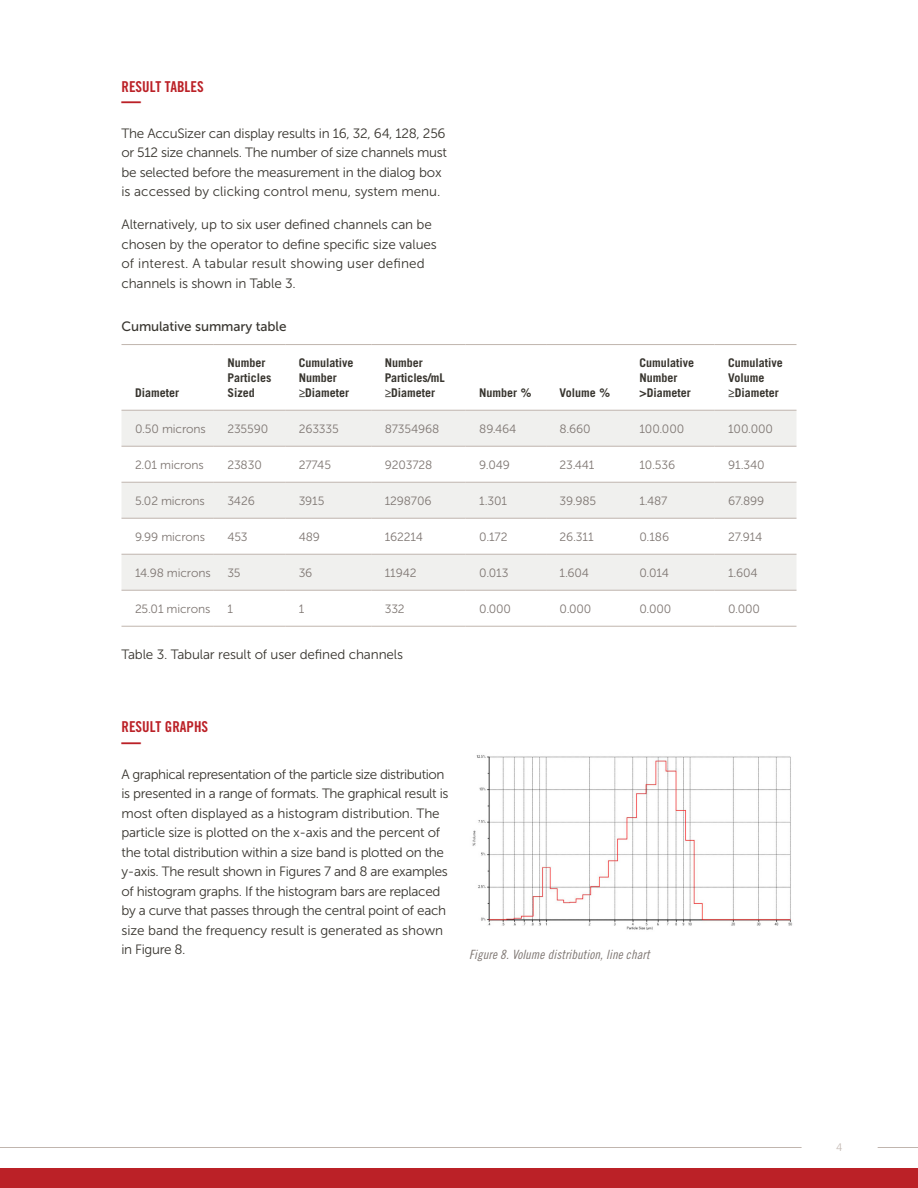
<style>
.page{position:relative;width:918px;height:1188px;background:#fff}
.page>*{position:absolute;margin:0;border:0;box-sizing:border-box;transform-origin:0 0}
.t1{font:700 expanded 20.25px "Trade Gothic LT Std";color:#bb2127;scale:.96 1}
.t2{font:15px "Trade Gothic LT Std Bd Cn 20";color:#bb2127}
.t3{font:13.5px/19.5px "Museo Sans 300";letter-spacing:-.02em;color:#38352f}
.t4{font:13.5px "Museo Sans 500";letter-spacing:-.01em;color:#38352f}
.t5{font:12.75px "Trade Gothic LT Std Cn 18 Obl";letter-spacing:.005em;color:#7e7672}
.t6{font:12px "Museo Sans 300";letter-spacing:-.01em;color:#7e7672}
.t7{font:700 12px/15px "Trade Gothic LT Std";color:#38352f}
.t8{font:300 10.5px "Trade Gothic LT Std";color:#c0b5ae}
</style>
<div class="page">
<div style="left:0;top:1168px;width:918px;height:20px;background:#bb2127"></div>
<hr style="left:878px;top:1147px;width:40px;height:1px;background:#c0b5ae">
<hr style="left:0;top:1147px;width:802px;height:1px;background:#c0b5ae">
<svg style="left:122px;top:411px;width:674px;height:179px;fill:#f0f0ee"></svg>
<hr style="left:122px;top:344px;width:92px;height:1px;background:#c0b5ae">
<hr style="left:214px;top:344px;width:71px;height:1px;background:#c0b5ae">
<hr style="left:285px;top:344px;width:86px;height:1px;background:#c0b5ae">
<hr style="left:122px;top:446px;width:92px;height:1px;background:#c0b5ae">
<hr style="left:214px;top:446px;width:71px;height:1px;background:#c0b5ae">
<hr style="left:285px;top:446px;width:86px;height:1px;background:#c0b5ae">
<hr style="left:371px;top:446px;width:95px;height:1px;background:#c0b5ae">
<hr style="left:466px;top:446px;width:80px;height:1px;background:#c0b5ae">
<hr style="left:546px;top:446px;width:80px;height:1px;background:#c0b5ae">
<hr style="left:626px;top:446px;width:89px;height:1px;background:#c0b5ae">
<hr style="left:715px;top:446px;width:81px;height:1px;background:#c0b5ae">
<hr style="left:122px;top:482px;width:92px;height:1px;background:#c0b5ae">
<hr style="left:214px;top:482px;width:71px;height:1px;background:#c0b5ae">
<hr style="left:285px;top:482px;width:86px;height:1px;background:#c0b5ae">
<hr style="left:371px;top:482px;width:95px;height:1px;background:#c0b5ae">
<hr style="left:466px;top:482px;width:80px;height:1px;background:#c0b5ae">
<hr style="left:546px;top:482px;width:80px;height:1px;background:#c0b5ae">
<hr style="left:626px;top:482px;width:89px;height:1px;background:#c0b5ae">
<hr style="left:715px;top:482px;width:81px;height:1px;background:#c0b5ae">
<hr style="left:122px;top:518px;width:92px;height:1px;background:#c0b5ae">
<hr style="left:214px;top:518px;width:71px;height:1px;background:#c0b5ae">
<hr style="left:285px;top:518px;width:86px;height:1px;background:#c0b5ae">
<hr style="left:371px;top:518px;width:95px;height:1px;background:#c0b5ae">
<hr style="left:466px;top:518px;width:80px;height:1px;background:#c0b5ae">
<hr style="left:546px;top:518px;width:80px;height:1px;background:#c0b5ae">
<hr style="left:626px;top:518px;width:89px;height:1px;background:#c0b5ae">
<hr style="left:715px;top:518px;width:81px;height:1px;background:#c0b5ae">
<hr style="left:122px;top:554px;width:92px;height:1px;background:#c0b5ae">
<hr style="left:214px;top:554px;width:71px;height:1px;background:#c0b5ae">
<hr style="left:285px;top:554px;width:86px;height:1px;background:#c0b5ae">
<hr style="left:371px;top:554px;width:95px;height:1px;background:#c0b5ae">
<hr style="left:466px;top:554px;width:80px;height:1px;background:#c0b5ae">
<hr style="left:546px;top:554px;width:80px;height:1px;background:#c0b5ae">
<hr style="left:626px;top:554px;width:89px;height:1px;background:#c0b5ae">
<hr style="left:715px;top:554px;width:81px;height:1px;background:#c0b5ae">
<hr style="left:122px;top:590px;width:92px;height:1px;background:#c0b5ae">
<hr style="left:214px;top:590px;width:71px;height:1px;background:#c0b5ae">
<hr style="left:285px;top:590px;width:86px;height:1px;background:#c0b5ae">
<hr style="left:371px;top:590px;width:95px;height:1px;background:#c0b5ae">
<hr style="left:466px;top:590px;width:80px;height:1px;background:#c0b5ae">
<hr style="left:546px;top:590px;width:80px;height:1px;background:#c0b5ae">
<hr style="left:626px;top:590px;width:89px;height:1px;background:#c0b5ae">
<hr style="left:715px;top:590px;width:81px;height:1px;background:#c0b5ae">
<hr style="left:122px;top:626px;width:92px;height:1px;background:#c0b5ae">
<hr style="left:214px;top:626px;width:71px;height:1px;background:#c0b5ae">
<hr style="left:285px;top:626px;width:86px;height:1px;background:#c0b5ae">
<hr style="left:371px;top:626px;width:95px;height:1px;background:#c0b5ae">
<hr style="left:466px;top:626px;width:80px;height:1px;background:#c0b5ae">
<hr style="left:546px;top:626px;width:80px;height:1px;background:#c0b5ae">
<hr style="left:626px;top:626px;width:89px;height:1px;background:#c0b5ae">
<hr style="left:715px;top:626px;width:81px;height:1px;background:#c0b5ae">
<hr style="left:122px;top:410px;width:92px;height:1px;background:#c0b5ae">
<hr style="left:214px;top:410px;width:71px;height:1px;background:#c0b5ae">
<hr style="left:285px;top:410px;width:86px;height:1px;background:#c0b5ae">
<hr style="left:371px;top:344px;width:95px;height:1px;background:#c0b5ae">
<hr style="left:466px;top:344px;width:80px;height:1px;background:#c0b5ae">
<hr style="left:546px;top:344px;width:80px;height:1px;background:#c0b5ae">
<hr style="left:626px;top:344px;width:89px;height:1px;background:#c0b5ae">
<hr style="left:715px;top:344px;width:81px;height:1px;background:#c0b5ae">
<hr style="left:371px;top:410px;width:95px;height:1px;background:#c0b5ae">
<hr style="left:466px;top:410px;width:80px;height:1px;background:#c0b5ae">
<hr style="left:546px;top:410px;width:80px;height:1px;background:#c0b5ae">
<hr style="left:626px;top:410px;width:89px;height:1px;background:#c0b5ae">
<hr style="left:715px;top:410px;width:81px;height:1px;background:#c0b5ae">
<img style="left:472px;top:755px;width:320px;height:175px">
<p class="t2" style="left:122px;top:77px;width:84px">RESULT TABLES</p>
<h1 class="t1" style="left:122px;top:88px;width:22px">—</h1>
<p class="t3" style="left:122px;top:124px;width:327px">The AccuSizer can display results in 16, 32, 64, 128, 256 or 512 size channels. The number of size channels must be selected before the measurement in the dialog box is accessed by clicking control menu, system menu.</p>
<p class="t3" style="left:122px;top:215px;width:317px">Alternatively, up to six user defined channels can be chosen by the operator to define specific size values of interest. A tabular result showing user defined channels is shown in Table 3.</p>
<p class="t4" style="left:122px;top:319px;width:166px">Cumulative summary table</p>
<p class="t7" style="left:135px;top:385px;width:46px">Diameter</p>
<p class="t7" style="left:227px;top:355px;width:46px">Number<br>Particles<br>Sized</p>
<p class="t7" style="left:299px;top:355px;width:56px">Cumulative<br>Number ≥Diameter</p>
<p class="t7" style="left:385px;top:355px;width:62px">Number<br>Particles/mL ≥Diameter</p>
<p class="t7" style="left:479px;top:385px;width:54px">Number %</p>
<p class="t7" style="left:560px;top:385px;width:52px">Volume %</p>
<p class="t7" style="left:639px;top:355px;width:56px">Cumulative<br>Number &gt;Diameter</p>
<p class="t7" style="left:728px;top:355px;width:56px">Cumulative<br>Volume ≥Diameter</p>
<p class="t6" style="left:135px;top:422px;width:72px">0.50 microns</p>
<p class="t6" style="left:227px;top:422px;width:42px">235590</p>
<p class="t6" style="left:299px;top:422px;width:42px">263335</p>
<p class="t6" style="left:385px;top:422px;width:56px">87354968</p>
<p class="t6" style="left:479px;top:422px;width:39px">89.464</p>
<p class="t6" style="left:560px;top:422px;width:33px">8.660</p>
<p class="t6" style="left:639px;top:422px;width:46px">100.000</p>
<p class="t6" style="left:728px;top:422px;width:46px">100.000</p>
<p class="t6" style="left:135px;top:458px;width:70px">2.01 microns</p>
<p class="t6" style="left:227px;top:458px;width:36px">23830</p>
<p class="t6" style="left:299px;top:458px;width:34px">27745</p>
<p class="t6" style="left:385px;top:458px;width:49px">9203728</p>
<p class="t6" style="left:479px;top:458px;width:32px">9.049</p>
<p class="t6" style="left:560px;top:458px;width:36px">23.441</p>
<p class="t6" style="left:639px;top:458px;width:37px">10.536</p>
<p class="t6" style="left:728px;top:458px;width:38px">91.340</p>
<p class="t6" style="left:135px;top:494px;width:71px">5.02 microns</p>
<p class="t6" style="left:227px;top:494px;width:29px">3426</p>
<p class="t6" style="left:299px;top:494px;width:27px">3915</p>
<p class="t6" style="left:385px;top:494px;width:48px">1298706</p>
<p class="t6" style="left:479px;top:494px;width:29px">1.301</p>
<p class="t6" style="left:560px;top:494px;width:38px">39.985</p>
<p class="t6" style="left:639px;top:494px;width:29px">1.487</p>
<p class="t6" style="left:728px;top:494px;width:38px">67.899</p>
<p class="t6" style="left:135px;top:530px;width:72px">9.99 microns</p>
<p class="t6" style="left:227px;top:530px;width:22px">453</p>
<p class="t6" style="left:299px;top:530px;width:23px">489</p>
<p class="t6" style="left:385px;top:530px;width:40px">162214</p>
<p class="t6" style="left:479px;top:530px;width:30px">0.172</p>
<p class="t6" style="left:560px;top:530px;width:36px">26.311</p>
<p class="t6" style="left:639px;top:530px;width:31px">0.186</p>
<p class="t6" style="left:728px;top:530px;width:36px">27.914</p>
<p class="t6" style="left:135px;top:566px;width:77px">14.98 microns</p>
<p class="t6" style="left:227px;top:566px;width:15px">35</p>
<p class="t6" style="left:299px;top:566px;width:15px">36</p>
<p class="t6" style="left:385px;top:566px;width:33px">11942</p>
<p class="t6" style="left:479px;top:566px;width:31px">0.013</p>
<p class="t6" style="left:560px;top:566px;width:31px">1.604</p>
<p class="t6" style="left:639px;top:566px;width:31px">0.014</p>
<p class="t6" style="left:728px;top:566px;width:31px">1.604</p>
<p class="t6" style="left:135px;top:602px;width:77px">25.01 microns</p>
<p class="t6" style="left:227px;top:602px;width:7px">1</p>
<p class="t6" style="left:299px;top:602px;width:7px">1</p>
<p class="t6" style="left:385px;top:602px;width:22px">332</p>
<p class="t6" style="left:479px;top:602px;width:33px">0.000</p>
<p class="t6" style="left:560px;top:602px;width:33px">0.000</p>
<p class="t6" style="left:639px;top:602px;width:33px">0.000</p>
<p class="t6" style="left:728px;top:602px;width:33px">0.000</p>
<p class="t3" style="left:122px;top:645px;width:283px">Table 3. Tabular result of user defined channels</p>
<p class="t2" style="left:122px;top:718px;width:88px">RESULT GRAPHS</p>
<h1 class="t1" style="left:122px;top:729px;width:22px">—</h1>
<p class="t3" style="left:122px;top:764px;width:329px">A graphical representation of the particle size distribution is presented in a range of formats. The graphical result is most often displayed as a histogram distribution. The particle size is plotted on the x-axis and the percent of the total distribution within a size band is plotted on the y-axis. The result shown in Figures 7 and 8 are examples of histogram graphs. If the histogram bars are replaced by a curve that passes through the central point of each size band the frequency result is generated as shown in Figure 8.</p>
<p class="t5" style="left:469px;top:947px;width:182px">Figure 8. Volume distribution, line chart</p>
<p class="t8" style="left:837px;top:1141px;width:7px">4</p>
</div>
